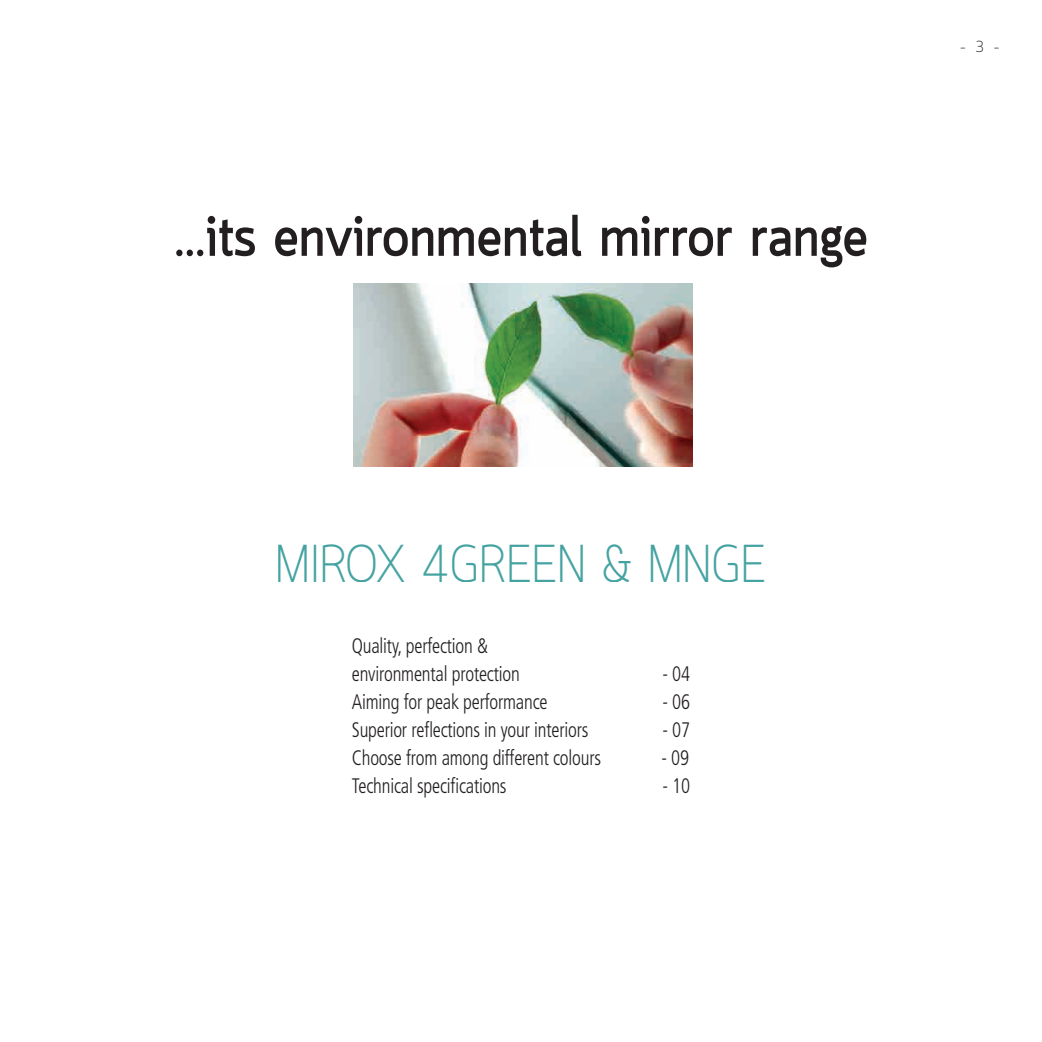
<style>
.page{position:relative;width:1042px;height:1042px;background:#fff}
.page>*{position:absolute;margin:0;border:0;box-sizing:border-box;transform-origin:0 0}
.titre_1_28{font:700 56px "Quark";letter-spacing:.01em;color:#231f20;scale:.95 1}
.t1{font:300 52.5px "Quark";color:#239291;scale:.95 1}
.t2{font:300 condensed 21px/28px "Frutiger LT Std";letter-spacing:-.01em;color:#231f20;scale:.9 1}
.t3{font:300 15.75px "Quark";color:#231f20}
</style>
<div class="page">
<img style="left:354px;top:284px;width:338px;height:182px">
<p class="titre_1_28" style="left:174px;top:204px;width:732px">…its environmental mirror range</p>
<p class="t3" style="left:960px;top:37px;width:40px">– 3 –</p>
<h2 class="t1" style="left:276px;top:533px;width:518px">MIROX 4GREEN &amp; MNGE</h2>
<p class="t2" style="left:352px;top:632px;width:188px">Quality, perfection &amp; environmental protection</p>
<p class="t2" style="left:662px;top:660px;width:32px">- 04</p>
<p class="t2" style="left:352px;top:688px;width:219px">Aiming for peak performance</p>
<p class="t2" style="left:662px;top:688px;width:32px">- 06</p>
<p class="t2" style="left:352px;top:716px;width:264px">Superior reflections in your interiors</p>
<p class="t2" style="left:662px;top:716px;width:32px">- 07</p>
<p class="t2" style="left:352px;top:744px;width:278px">Choose from among different colours</p>
<p class="t2" style="left:661px;top:744px;width:32px">- 09</p>
<p class="t2" style="left:352px;top:772px;width:173px">Technical specifications</p>
<p class="t2" style="left:662px;top:772px;width:32px">- 10</p>
</div>
